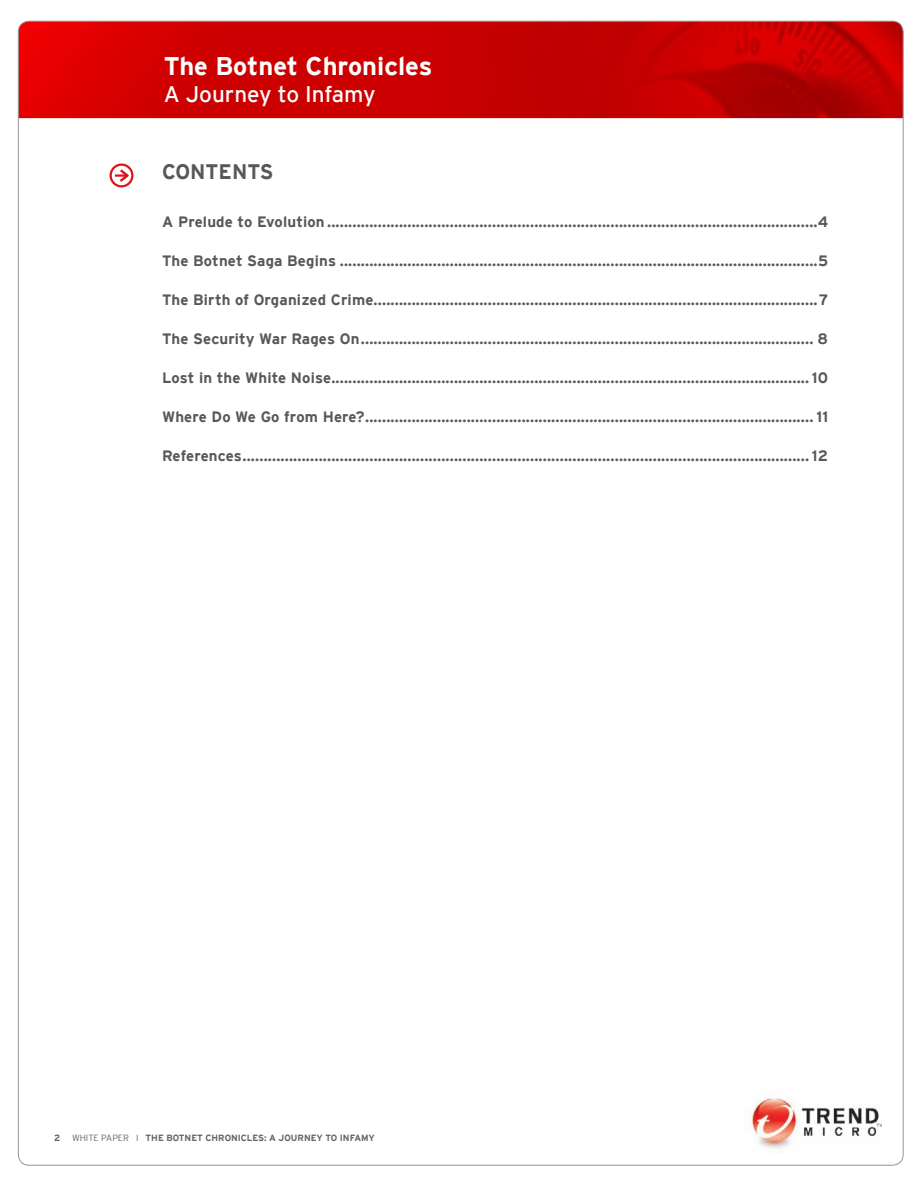
<style>
.page{position:relative;width:918px;height:1188px;background:#fff}
.page>*{position:absolute;margin:0;border:0;box-sizing:border-box;transform-origin:0 0}
.header_title{font:700 25.5px "Interstate";color:#fff}
.header_subtitle{font:22.5px "Interstate";color:#fff}
.t1{font:700 21px "Interstate";color:#57585a}
.toc_1{font:700 15px "Interstate";letter-spacing:.01em;color:#57585a}
.page_number{font:700 9px "Interstate";color:#636366}
.s1{font-weight:300}
</style>
<div class="page">
<img style="left:18px;top:21px;width:884px;height:97px">
<svg style="left:111px;top:165px;width:21px;height:21px"></svg>
<div style="left:110px;top:163px;width:24px;height:24px;border:2px solid #d7171f;border-radius:50%"></div>
<svg style="left:115px;top:170px;width:14px;height:12px"></svg>
<img style="left:751px;top:1098px;width:131px;height:50px">
<p class="header_title" style="left:164px;top:51px;width:270px">The Botnet Chronicles</p>
<p class="header_subtitle" style="left:164px;top:81px;width:213px">A Journey to Infamy</p>
<p class="t1" style="left:162px;top:160px;width:113px">CONTENTS</p>
<p class="toc_1" style="left:162px;top:213px;width:668px">A Prelude to Evolution ....................................................................................................................4</p>
<p class="toc_1" style="left:162px;top:252px;width:668px">The Botnet Saga Begins .................................................................................................................5</p>
<p class="toc_1" style="left:162px;top:291px;width:667px">The Birth of Organized Crime.........................................................................................................7</p>
<p class="toc_1" style="left:162px;top:330px;width:667px">The Security War Rages On........................................................................................................... 8</p>
<p class="toc_1" style="left:162px;top:369px;width:668px">Lost in the White Noise................................................................................................................. 10</p>
<p class="toc_1" style="left:162px;top:408px;width:667px">Where Do We Go from Here?.......................................................................................................... 11</p>
<p class="toc_1" style="left:162px;top:447px;width:667px">References...................................................................................................................................... 12</p>
<p class="page_number" style="left:54px;top:1133px;width:8px">2</p>
<p class="page_number" style="left:72px;top:1133px;width:305px"><span class="s1">WHITE PAPER I</span> THE BOTNET CHRONICLES: A JOURNEY TO INFAMY</p>
</div>
